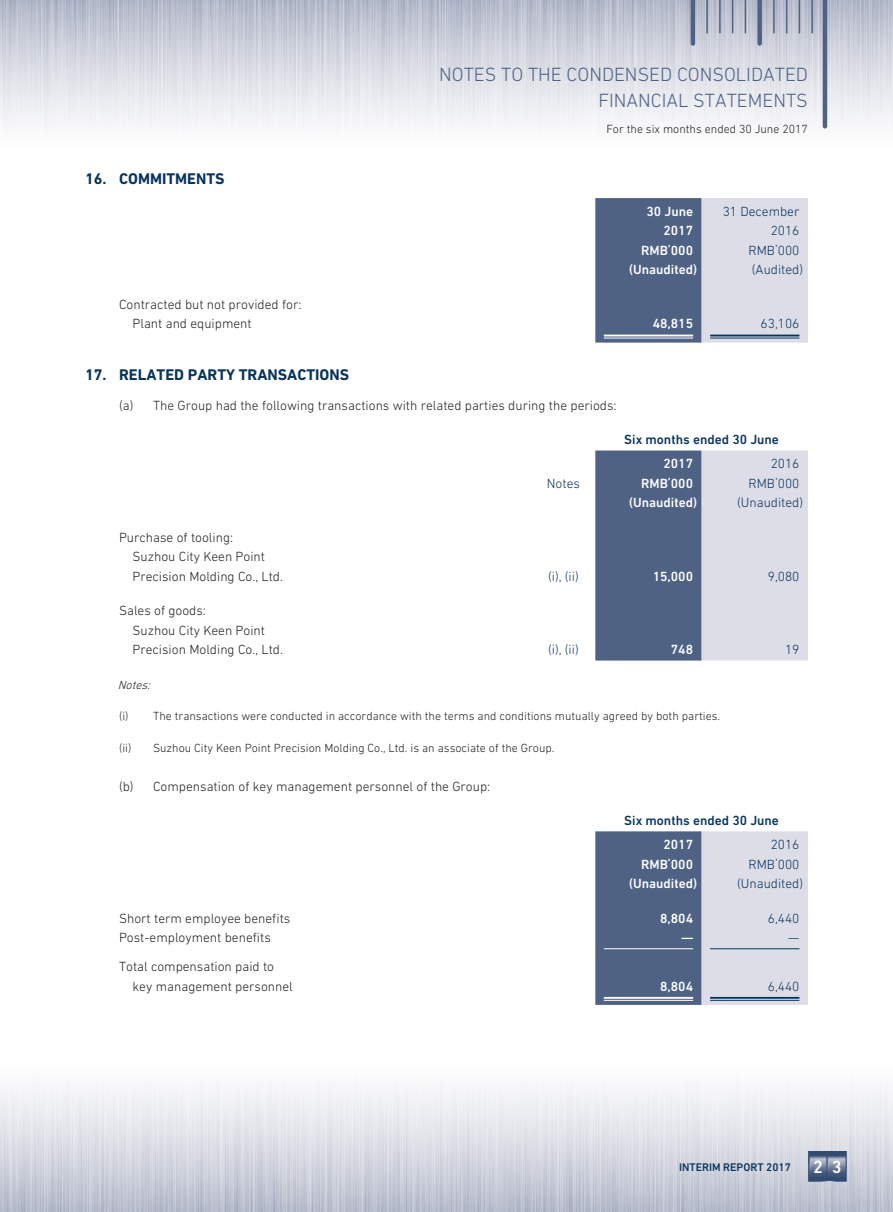
<style>
.page{position:relative;width:893px;height:1212px;background:#fff}
.page>*{position:absolute;margin:0;border:0;box-sizing:border-box;transform-origin:0 0}
.t1{font:300 19.5px/25.5px "DIN Next LT Pro";color:#4f6284;text-align:right}
._3__標題{font:700 15.75px "DIN Next LT Pro";color:#0a355e}
._1__內文{font:300 13.5px "DIN Next LT Pro";color:#231f20}
._1__內文-2{font:300 13.5px "DIN Next LT Pro";color:#0a355e}
._1__內文-3{font:500 13.5px "DIN Next LT Pro";color:#fff}
._1__內文-4{font:500 13.5px "DIN Next LT Pro";color:#0a355e}
._2__附註內文{font:300 12px "DIN Next LT Pro";color:#231f20}
._2__附註內文-2{font:italic 300 12px "DIN Next LT Pro";color:#231f20}
.t2{font:500 11.25px "DIN Next LT Pro";color:#0a355e}
.s1{font-size:18px;color:#fff}
</style>
<div class="page">
<img style="left:1px;top:0;width:892px;height:129px">
<hr style="left:823px;top:0;width:4px;height:126px;background:#4f6284">
<div style="left:757px;top:0;width:5px;height:44px;background:#4f6284"></div>
<hr style="left:691px;top:0;width:4px;height:44px;background:#4f6284">
<hr style="left:811px;top:0;width:2px;height:33px;background:#4f6284">
<hr style="left:745px;top:0;width:1px;height:33px;background:#4f6284">
<hr style="left:799px;top:0;width:1px;height:33px;background:#4f6284">
<hr style="left:732px;top:0;width:1px;height:33px;background:#4f6284">
<hr style="left:786px;top:0;width:1px;height:33px;background:#4f6284">
<hr style="left:719px;top:0;width:2px;height:33px;background:#4f6284">
<hr style="left:773px;top:0;width:2px;height:33px;background:#4f6284">
<hr style="left:706px;top:0;width:2px;height:33px;background:#4f6284">
<img style="left:1px;top:1084px;width:892px;height:128px">
<img style="left:808px;top:1151px;width:39px;height:30px">
<svg style="left:595px;top:198px;width:213px;height:145px;background:#96a0b5"></svg>
<hr style="left:604px;top:335px;width:89px;height:1px;background:#fff">
<hr style="left:604px;top:338px;width:89px;height:1px;background:#fff">
<hr style="left:710px;top:335px;width:89px;height:1px;background:#0a355e">
<hr style="left:710px;top:338px;width:89px;height:1px;background:#0a355e">
<svg style="left:595px;top:450px;width:213px;height:210px;background:#96a0b5"></svg>
<svg style="left:595px;top:831px;width:213px;height:174px;background:#959fb5"></svg>
<hr style="left:604px;top:948px;width:89px;height:1px;background:#fff">
<hr style="left:710px;top:948px;width:89px;height:1px;background:#0a355e">
<hr style="left:604px;top:997px;width:89px;height:2px;background:#fff">
<hr style="left:604px;top:1000px;width:89px;height:1px;background:#fff">
<hr style="left:710px;top:997px;width:89px;height:2px;background:#0a355e">
<hr style="left:710px;top:1000px;width:89px;height:1px;background:#0a355e">
<p class="_3__標題" style="left:85px;top:170px;width:141px">16. COMMITMENTS</p>
<h1 class="t1" style="left:439px;top:62px;width:370px">NOTES TO THE CONDENSED CONSOLIDATED<br>FINANCIAL STATEMENTS</h1>
<p class="_2__附註內文" style="left:606px;top:122px;width:203px">For the six months ended 30 June 2017</p>
<p class="_1__內文-3" style="left:646px;top:203px;width:48px">30 June</p>
<p class="_1__內文-2" style="left:723px;top:203px;width:78px">31 December</p>
<p class="_1__內文-3" style="left:663px;top:223px;width:31px">2017</p>
<p class="_1__內文-2" style="left:771px;top:223px;width:30px">2016</p>
<p class="_1__內文-3" style="left:641px;top:242px;width:54px">RMB’000</p>
<p class="_1__內文-2" style="left:748px;top:242px;width:52px">RMB’000</p>
<p class="_1__內文-3" style="left:629px;top:262px;width:69px">(Unaudited)</p>
<p class="_1__內文-2" style="left:752px;top:262px;width:53px">(Audited)</p>
<p class="_1__內文" style="left:119px;top:296px;width:184px">Contracted but not provided for:</p>
<p class="_1__內文" style="left:133px;top:316px;width:121px">Plant and equipment</p>
<p class="_1__內文-3" style="left:653px;top:316px;width:42px">48,815</p>
<p class="_1__內文-2" style="left:761px;top:316px;width:40px">63,106</p>
<p class="_3__標題" style="left:85px;top:365px;width:266px">17. RELATED PARTY TRANSACTIONS</p>
<p class="_1__內文" style="left:119px;top:397px;width:499px">(a) The Group had the following transactions with related parties during the periods:</p>
<p class="_1__內文-4" style="left:624px;top:432px;width:156px">Six months ended 30 June</p>
<p class="_1__內文-3" style="left:663px;top:456px;width:31px">2017</p>
<p class="_1__內文-2" style="left:771px;top:456px;width:30px">2016</p>
<p class="_1__內文-2" style="left:547px;top:475px;width:35px">Notes</p>
<p class="_1__內文-3" style="left:641px;top:475px;width:54px">RMB’000</p>
<p class="_1__內文-2" style="left:748px;top:475px;width:52px">RMB’000</p>
<p class="_1__內文-3" style="left:629px;top:495px;width:69px">(Unaudited)</p>
<p class="_1__內文-2" style="left:737px;top:495px;width:68px">(Unaudited)</p>
<p class="_1__內文" style="left:119px;top:529px;width:116px">Purchase of tooling:</p>
<p class="_1__內文" style="left:133px;top:549px;width:134px">Suzhou City Keen Point</p>
<p class="_1__內文" style="left:133px;top:568px;width:152px">Precision Molding Co., Ltd.</p>
<p class="_1__內文-2" style="left:548px;top:568px;width:32px">(i), (ii)</p>
<p class="_1__內文-3" style="left:653px;top:568px;width:42px">15,000</p>
<p class="_1__內文-2" style="left:768px;top:568px;width:33px">9,080</p>
<p class="_1__內文" style="left:119px;top:603px;width:88px">Sales of goods:</p>
<p class="_1__內文" style="left:133px;top:622px;width:134px">Suzhou City Keen Point</p>
<p class="_1__內文" style="left:133px;top:642px;width:152px">Precision Molding Co., Ltd.</p>
<p class="_1__內文-2" style="left:548px;top:642px;width:32px">(i), (ii)</p>
<p class="_1__內文-3" style="left:671px;top:642px;width:24px">748</p>
<p class="_1__內文-2" style="left:785px;top:642px;width:16px">19</p>
<p class="_2__附註內文-2" style="left:118px;top:678px;width:37px">Notes:</p>
<p class="_2__附註內文" style="left:119px;top:709px;width:603px">(i) The transactions were conducted in accordance with the terms and conditions mutually agreed by both parties.</p>
<p class="_2__附註內文" style="left:119px;top:741px;width:14px">(ii)</p>
<p class="_2__附註內文" style="left:153px;top:741px;width:403px">Suzhou City Keen Point Precision Molding Co., Ltd. is an associate of the Group.</p>
<p class="_1__內文" style="left:119px;top:778px;width:373px">(b) Compensation of key management personnel of the Group:</p>
<p class="_1__內文-4" style="left:624px;top:813px;width:156px">Six months ended 30 June</p>
<p class="_1__內文-3" style="left:663px;top:837px;width:31px">2017</p>
<p class="_1__內文-2" style="left:771px;top:837px;width:30px">2016</p>
<p class="_1__內文-3" style="left:641px;top:856px;width:54px">RMB’000</p>
<p class="_1__內文-2" style="left:748px;top:856px;width:52px">RMB’000</p>
<p class="_1__內文-3" style="left:629px;top:876px;width:69px">(Unaudited)</p>
<p class="_1__內文-2" style="left:737px;top:876px;width:68px">(Unaudited)</p>
<p class="_1__內文" style="left:119px;top:910px;width:173px">Short term employee benefits</p>
<p class="_1__內文-3" style="left:660px;top:910px;width:34px">8,804</p>
<p class="_1__內文-2" style="left:768px;top:910px;width:33px">6,440</p>
<p class="_1__內文" style="left:119px;top:930px;width:153px">Post-employment benefits</p>
<p class="_1__內文-3" style="left:681px;top:929px;width:13px">—</p>
<p class="_1__內文-2" style="left:788px;top:929px;width:13px">—</p>
<p class="_1__內文" style="left:119px;top:959px;width:157px">Total compensation paid to</p>
<p class="_1__內文" style="left:133px;top:978px;width:162px">key management personnel</p>
<p class="_1__內文-3" style="left:660px;top:978px;width:34px">8,804</p>
<p class="_1__內文-2" style="left:768px;top:978px;width:33px">6,440</p>
<p class="t2" style="left:679px;top:1160px;width:164px">INTERIM REPORT 2017 <span class="s1">2 3</span></p>
</div>
